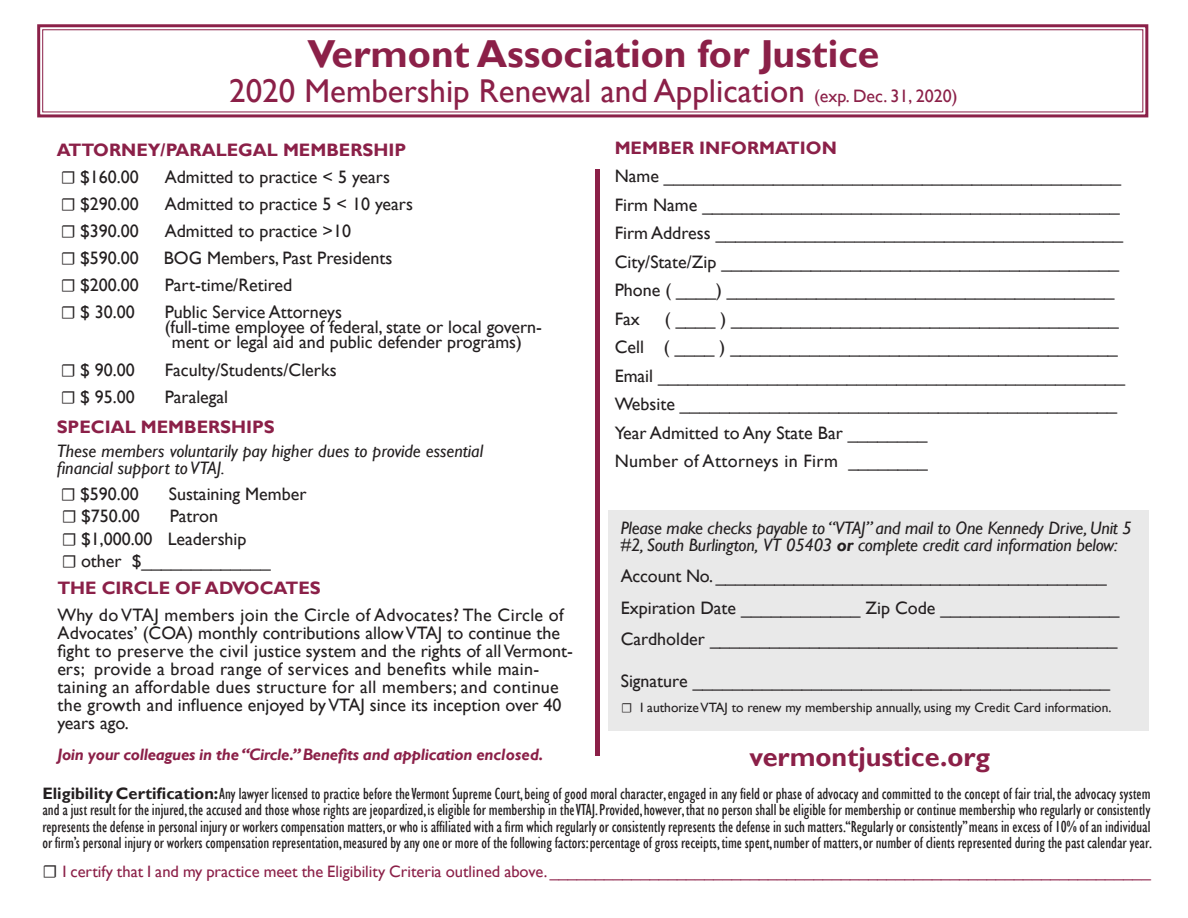
<style>
.page{position:relative;width:1188px;height:918px;background:#fff}
.page>*{position:absolute;margin:0;border:0;box-sizing:border-box;transform-origin:0 0}
.t1{font:700 39px "Gill Sans";color:#8b2048}
.t2{font:33px "Gill Sans";color:#8b2048}
.t3{font:700 27px "Gill Sans";color:#8b2048}
.t4{font:18px/18px "Gill Sans";color:#231f20}
.t5{font:italic 18px/16.5px "Gill Sans";letter-spacing:-.01em;color:#231f20}
.t6{font:18px/27px "Gill Sans";letter-spacing:.02em;color:#231f20}
.t7{font:700 18px "Gill Sans";color:#8b2048}
.t8{font:condensed 16.5px/16.5px "Gill Sans";color:#231f20;text-align:justify}
.t9{font:16.5px "Gill Sans";color:#8b2048}
.t10{font:italic 700 16.5px "Gill Sans";letter-spacing:-.02em;color:#8b2048}
.t11{font:13.5px "Gill Sans";color:#231f20}
.s1{font-size:18px}
.s2{font-family:"Minion Pro"}
.s3{font-weight:700}
.s4{font-weight:700;color:#8b2048}
.s5{font-weight:700;font-stretch:normal}
.s6{font-family:"Minion Pro";font-size:18px;color:#231f20}
</style>
<div class="page">
<svg style="left:37px;top:24px;width:1112px;height:94px"></svg>
<div style="left:42px;top:29px;width:1101px;height:83px;border:1px solid #8b2048"></div>
<div style="left:595px;top:169px;width:5px;height:587px;background:#8b2048"></div>
<div style="left:608px;top:510px;width:540px;height:221px;background:#e9e9e9"></div>
<p class="t1" style="left:307px;top:31px;width:573px">Vermont Association for Justice</p>
<p class="t2" style="left:229px;top:72px;width:730px">2020 Membership Renewal and Application <span class="s1">(exp. Dec. 31, 2020)</span></p>
<p class="t7" style="left:57px;top:139px;width:351px">ATTORNEY/PARALEGAL MEMBERSHIP</p>
<p class="t4" style="left:61px;top:168px;width:80px"><span class="s2">☐</span> $160.00</p>
<p class="t4" style="left:165px;top:168px;width:227px">Admitted to practice &lt; 5 years</p>
<p class="t4" style="left:61px;top:195px;width:80px"><span class="s2">☐</span> $290.00</p>
<p class="t4" style="left:165px;top:195px;width:250px">Admitted to practice 5 &lt; 10 years</p>
<p class="t4" style="left:61px;top:222px;width:80px"><span class="s2">☐</span> $390.00</p>
<p class="t4" style="left:165px;top:222px;width:188px">Admitted to practice &gt;10</p>
<p class="t4" style="left:61px;top:249px;width:80px"><span class="s2">☐</span> $590.00</p>
<p class="t4" style="left:164px;top:249px;width:230px">BOG Members, Past Presidents</p>
<p class="t4" style="left:61px;top:276px;width:80px"><span class="s2">☐</span> $200.00</p>
<p class="t4" style="left:165px;top:276px;width:129px">Part-time/Retired</p>
<p class="t4" style="left:61px;top:303px;width:76px"><span class="s2">☐</span> $ 30.00</p>
<p class="t4" style="left:165px;top:303px;width:179px">Public Service Attorneys</p>
<p class="t4" style="left:165px;top:318px;width:379px">(full-time employee of federal, state or local govern-</p>
<p class="t4" style="left:172px;top:333px;width:352px">ment or legal aid and public defender programs)</p>
<p class="t4" style="left:61px;top:361px;width:76px"><span class="s2">☐</span> $ 90.00</p>
<p class="t4" style="left:165px;top:361px;width:173px">Faculty/Students/Clerks</p>
<p class="t4" style="left:61px;top:388px;width:76px"><span class="s2">☐</span> $ 95.00</p>
<p class="t4" style="left:165px;top:388px;width:65px">Paralegal</p>
<p class="t7" style="left:57px;top:416px;width:220px">SPECIAL MEMBERSHIPS</p>
<p class="t5" style="left:57px;top:443px;width:428px">These members voluntarily pay higher dues to provide essential</p>
<p class="t5" style="left:57px;top:460px;width:170px">financial support to VTAJ.</p>
<p class="t4" style="left:61px;top:485px;width:80px"><span class="s2">☐</span> $590.00</p>
<p class="t4" style="left:169px;top:485px;width:139px">Sustaining Member</p>
<p class="t4" style="left:62px;top:508px;width:80px"><span class="s2">☐</span> $750.00</p>
<p class="t7" style="left:615px;top:137px;width:224px">MEMBER INFORMATION</p>
<p class="t4" style="left:615px;top:167px;width:508px">Name ______________________________________________</p>
<p class="t4" style="left:615px;top:196px;width:506px">Firm Name __________________________________________</p>
<p class="t4" style="left:615px;top:224px;width:510px">Firm Address _________________________________________</p>
<p class="t4" style="left:615px;top:253px;width:506px">City/State/Zip ________________________________________</p>
<p class="t4" style="left:615px;top:281px;width:501px">Phone ( ____) _______________________________________</p>
<p class="t4" style="left:615px;top:310px;width:27px">Fax</p>
<p class="t4" style="left:665px;top:310px;width:455px">( ____ ) _______________________________________</p>
<p class="t4" style="left:615px;top:338px;width:505px">Cell ( ____ ) _______________________________________</p>
<p class="t4" style="left:615px;top:367px;width:512px">Email _______________________________________________</p>
<p class="t4" style="left:615px;top:390px;width:504px;line-height:28.5px">Website ____________________________________________<br>Year Admitted to Any State Bar ________</p>
<p class="t6" style="left:615px;top:448px;width:315px">Number of Attorneys in Firm ________</p>
<p class="t4" style="left:62px;top:505px;width:186px;line-height:22.5px;text-indent:108px">Patron<br><span class="s2">☐</span> $1,000.00 Leadership</p>
<p class="t4" style="left:62px;top:553px;width:210px"><span class="s2">☐</span> other $_____________</p>
<p class="t5" style="left:621px;top:520px;width:513px">Please make checks payable to “VTAJ” and mail to One Kennedy Drive, Unit 5 #2, South Burlington, VT 05403 <span class="s3">or</span> complete credit card information below:</p>
<p class="t4" style="left:621px;top:567px;width:487px">Account No. ________________________________________</p>
<p class="t4" style="left:621px;top:599px;width:500px">Expiration Date ____________ Zip Code __________________</p>
<p class="t4" style="left:621px;top:630px;width:498px">Cardholder _________________________________________</p>
<p class="t4" style="left:621px;top:672px;width:491px">Signature __________________________________________</p>
<p class="t6" style="left:57px;top:575px;width:508px"><span class="s4">THE CIRCLE OF ADVOCATES<br></span>Why do VTAJ members join the Circle of Advocates? The Circle of</p>
<p class="t4" style="left:57px;top:624px;width:517px">Advocates’ (COA) monthly contributions allow VTAJ to continue the fight to preserve the civil justice system and the rights of all Vermont&shy;ers; provide a broad range of services and benefits while main&shy;taining an affordable dues structure for all members; and continue the growth and influence enjoyed by VTAJ since its inception over 40 years ago.</p>
<p class="t10" style="left:57px;top:744px;width:488px">Join your colleagues in the “Circle.” Benefits and application enclosed.</p>
<p class="t3" style="left:750px;top:741px;width:242px">vermontjustice.org</p>
<p class="t11" style="left:621px;top:699px;width:492px"><span class="s2">☐</span> I authorize VTAJ to renew my membership annually, using my Credit Card information.</p>
<p class="t8" style="left:42px;top:785px;width:1111px"><span class="s5">Eligibility Certification:</span>Any lawyer licensed to practice before the Vermont Supreme Court, being of good moral character, engaged in any field or phase of advocacy and committed to the concept of fair trial, the advocacy system and a just result for the injured, the accused and those whose rights are jeopardized, is eligible for membership in the VTAJ. Provided, however, that no person shall be eligible for membership or continue membership who regularly or consistently represents the defense in personal injury or workers compensation matters, or who is affiliated with a firm which regularly or consistently represents the defense in such matters.“Regularly or consistently” means in excess of 10% of an individual or firm’s personal injury or workers compensation representation, measured by any one or more of the following factors: percentage of gross receipts, time spent, number of matters, or number of clients represented during the past calendar year.</p>
<p class="t9" style="left:42px;top:862px;width:1110px"><span class="s6">☐</span> I certify that I and my practice meet the Eligibility Criteria outlined above. __________________________________________________________________</p>
</div>
